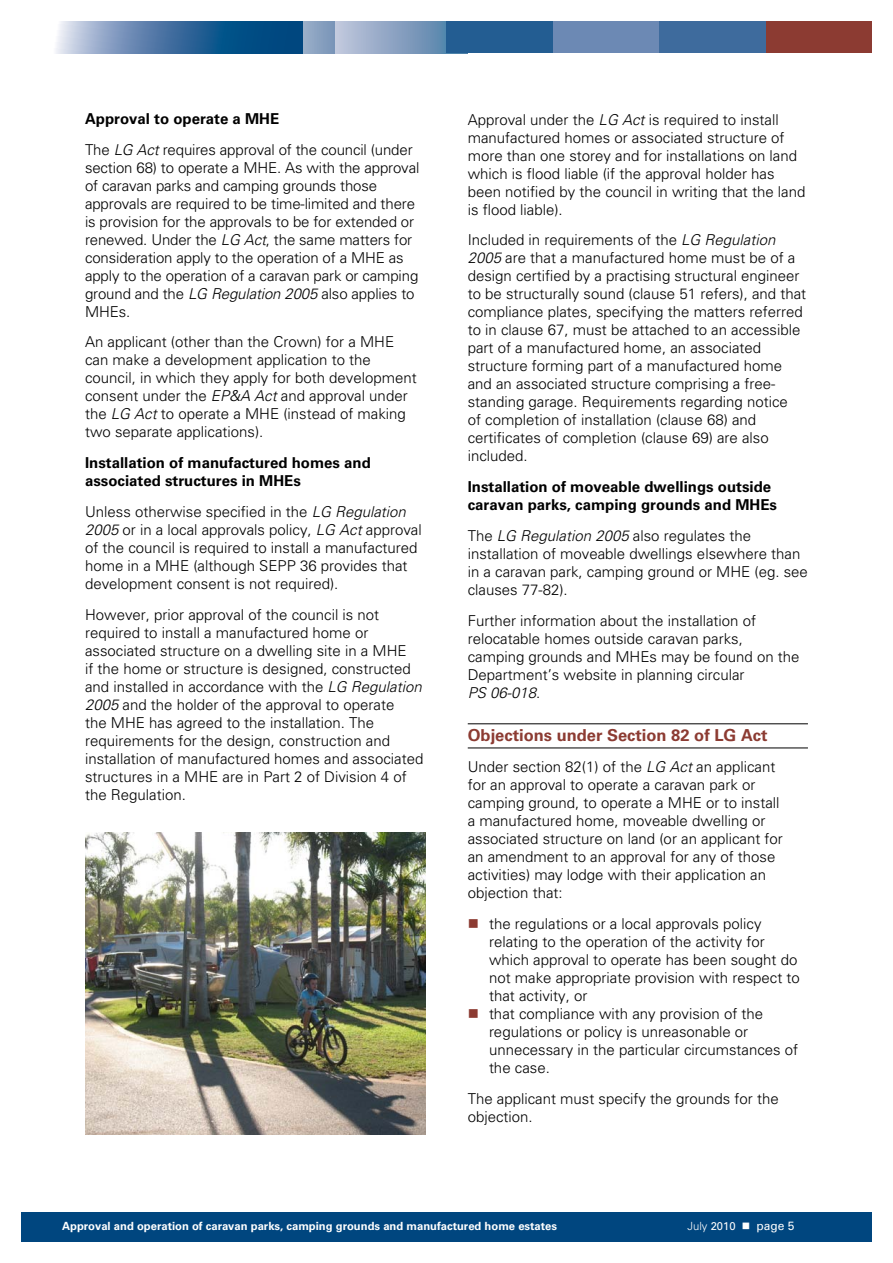
<style>
.page{position:relative;width:893px;height:1263px;background:#fff}
.page>*{position:absolute;margin:0;border:0;box-sizing:border-box;transform-origin:0 0}
.t1{font:700 16.5px "Univers";color:#8c3b32}
.t2{font:300 15px/18px "Univers";color:#000}
.t3{font:700 15px/18px "Univers";color:#000}
.t4{font:12px "Univers";color:#fff}
.t5{font:700 11.25px "Univers";color:#fff}
.s1{font-weight:700}
.s2{font-style:italic}
.s3{font-weight:300;font-size:11.25px}
.s4{font-size:11.25px}
</style>
<div class="page">
<div style="left:21px;top:1212px;width:851px;height:30px;background:#00467f"></div>
<svg style="left:56px;top:21px;width:247px;height:32px;background:#4978a5"></svg>
<svg style="left:303px;top:21px;width:143px;height:32px;background:#8da5c3"></svg>
<div style="left:765px;top:21px;width:107px;height:32px;background:#8c3b32"></div>
<div style="left:659px;top:21px;width:106px;height:32px;background:#3e6b9d"></div>
<div style="left:553px;top:21px;width:106px;height:32px;background:#6c89b4"></div>
<div style="left:446px;top:21px;width:107px;height:32px;background:#235d92"></div>
<hr style="left:468px;top:723px;width:340px;height:1px;background:#000">
<hr style="left:468px;top:747px;width:340px;height:1px;background:#000">
<img style="left:85px;top:832px;width:340px;height:302px">
<p class="t2" style="left:85px;top:103px;width:329px;line-height:30.8px"><span class="s1">Approval to operate a MHE<br></span>The <span class="s2">LG Act</span> requires approval of the council (under</p>
<p class="t2" style="left:85px;top:158px;width:336px">section 68) to operate a MHE. As with the approval of caravan parks and camping grounds those approvals are required to be time-limited and there is provision for the approvals to be for extended or renewed. Under the <span class="s2">LG Act</span>, the same matters for consideration apply to the operation of a MHE as apply to the operation of a caravan park or camping ground and the <span class="s2">LG Regulation 2005</span> also applies to MHEs.</p>
<p class="t2" style="left:85px;top:333px;width:333px">An applicant (other than the Crown) for a MHE can make a development application to the council, in which they apply for both development consent under the <span class="s2">EP&amp;A Act</span> and approval under the <span class="s2">LG Act</span> to operate a MHE (instead of making two separate applications).</p>
<p class="t3" style="left:85px;top:454px;width:287px">Installation of manufactured homes and associated structures in MHEs</p>
<p class="t2" style="left:85px;top:503px;width:338px">Unless otherwise specified in the <span class="s2">LG Regulation 2005</span> or in a local approvals policy, <span class="s2">LG Act</span> approval of the council is required to install a manufactured home in a MHE (although SEPP 36 provides that development consent is not required).</p>
<p class="t2" style="left:85px;top:605px;width:340px">However, prior approval of the council is not required to install a manufactured home or associated structure on a dwelling site in a MHE<br>if the home or structure is designed, constructed and installed in accordance with the <span class="s2">LG Regulation 2005</span> and the holder of the approval to operate<br>the MHE has agreed to the installation. The requirements for the design, construction and installation of manufactured homes and associated structures in a MHE are in Part 2 of Division 4 of the Regulation.</p>
<p class="t2" style="left:468px;top:110px;width:339px">Approval under the <span class="s2">LG Act</span> is required to install manufactured homes or associated structure of more than one storey and for installations on land which is flood liable (if the approval holder has been notified by the council in writing that the land is flood liable).</p>
<p class="t2" style="left:468px;top:231px;width:340px">Included in requirements of the <span class="s2">LG Regulation 2005</span> are that a manufactured home must be of a design certified by a practising structural engineer to be structurally sound (clause 51 refers), and that compliance plates, specifying the matters referred to in clause 67, must be attached to an accessible part of a manufactured home, an associated structure forming part of a manufactured home and an associated structure comprising a free&shy;standing garage. Requirements regarding notice<br>of completion of installation (clause 68) and certificates of completion (clause 69) are also included.</p>
<p class="t3" style="left:468px;top:478px;width:311px">Installation of moveable dwellings outside caravan parks, camping grounds and MHEs</p>
<p class="t2" style="left:468px;top:527px;width:342px">The <span class="s2">LG Regulation 2005</span> also regulates the installation of moveable dwellings elsewhere than in a caravan park, camping ground or MHE (eg. see clauses 77-82).</p>
<p class="t2" style="left:468px;top:611px;width:333px">Further information about the installation of relocatable homes outside caravan parks, camping grounds and MHEs may be found on the Department’s website in planning circular<br><span class="s2">PS 06-018</span>.</p>
<p class="t1" style="left:468px;top:726px;width:301px">Objections under Section 82 of LG Act</p>
<p class="t2" style="left:468px;top:758px;width:317px">Under section 82(1) of the <span class="s2">LG Act</span> an applicant for an approval to operate a caravan park or camping ground, to operate a MHE or to install a manufactured home, moveable dwelling or associated structure on land (or an applicant for an amendment to an approval for any of those activities) may lodge with their application an objection that:</p>
<p class="t2" style="left:489px;top:914px;width:312px">the regulations or a local approvals policy relating to the operation of the activity for which approval to operate has been sought do not make appropriate provision with respect to that activity, or<br>that compliance with any provision of the regulations or policy is unreasonable or unnecessary in the particular circumstances of the case.</p>
<p class="t2" style="left:468px;top:1089px;width:312px">The applicant must specify the grounds for the objection.</p>
<p class="t5" style="left:62px;top:1220px;width:497px">Approval and operation of caravan parks, camping grounds and manufactured home estates</p>
<p class="t4" style="left:688px;top:1219px;width:109px"><span class="s3">July</span> <span class="s4">2010</span> ■ page 5</p>
</div>
